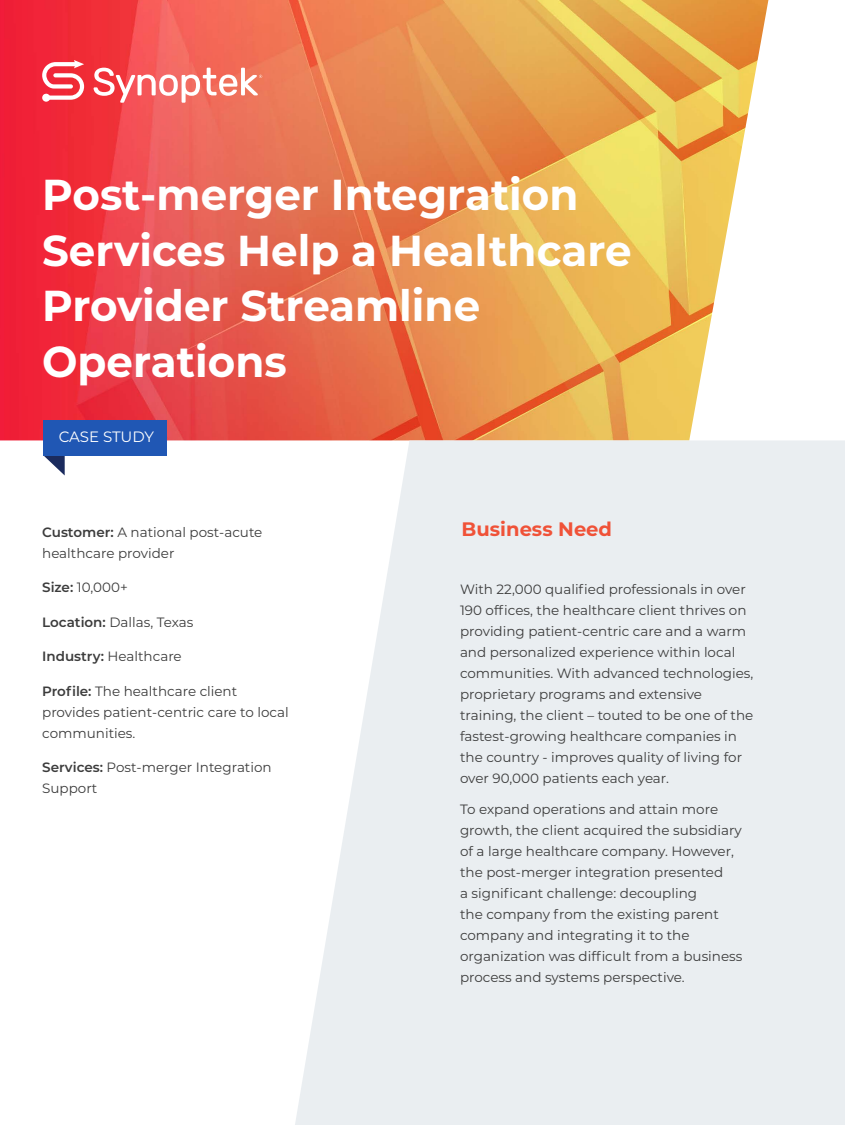
<style>
.page{position:relative;width:845px;height:1125px;background:#fff}
.page>*{position:absolute;margin:0;border:0;box-sizing:border-box;transform-origin:0 0}
.t1{font:700 43.2px/55.5px "Montserrat";color:#fff}
.t2{font:700 19.5px "Montserrat";color:#f05238}
.t3{font:15px "Montserrat";letter-spacing:-.01em;color:#fff}
.t4{font:13.5px/21px "Montserrat";color:#3c3c3c}
.s1{font-weight:600}
</style>
<div class="page">
<img style="left:0;top:0;width:768px;height:440px">
<svg style="left:44px;top:456px;width:21px;height:20px"></svg>
<div style="left:44px;top:420px;width:123px;height:36px;background:#2057b4"></div>
<svg style="left:42px;top:60px;width:42px;height:42px"></svg>
<svg style="left:94px;top:68px;width:168px;height:35px"></svg>
<svg style="left:295px;top:440px;width:549px;height:685px;fill:#eaeef1"></svg>
<h1 class="t1" style="left:42px;top:165px;width:591px">Post-merger Integration<br>Services Help a Healthcare<br>Provider Streamline<br>Operations</h1>
<p class="t3" style="left:59px;top:426px;width:97px">CASE STUDY</p>
<p class="t4" style="left:42px;top:521px;width:222px"><span class="s1">Customer:</span> A national post-acute healthcare provider</p>
<p class="t4" style="left:42px;top:576px;width:87px"><span class="s1">Size:</span> 10,000+</p>
<p class="t4" style="left:42px;top:611px;width:153px"><span class="s1">Location:</span> Dallas, Texas</p>
<p class="t4" style="left:42px;top:645px;width:141px"><span class="s1">Industry:</span> Healthcare</p>
<p class="t4" style="left:42px;top:680px;width:248px"><span class="s1">Profile:</span> The healthcare client provides patient-centric care to local communities.</p>
<p class="t4" style="left:42px;top:756px;width:231px"><span class="s1">Services:</span> Post-merger Integration<br>Support</p>
<h2 class="t2" style="left:461px;top:515px;width:152px">Business Need</h2>
<p class="t4" style="left:460px;top:578px;width:295px">With 22,000 qualified professionals in over 190 offices, the healthcare client thrives on providing patient-centric care and a warm and personalized experience within local communities. With advanced technologies, proprietary programs and extensive training, the client – touted to be one of the fastest-growing healthcare companies in the country - improves quality of living for over 90,000 patients each year.</p>
<p class="t4" style="left:460px;top:798px;width:284px">To expand operations and attain more growth, the client acquired the subsidiary of a large healthcare company. However, the post-merger integration presented<br>a significant challenge: decoupling<br>the company from the existing parent company and integrating it to the organization was difficult from a business process and systems perspective.</p>
</div>
